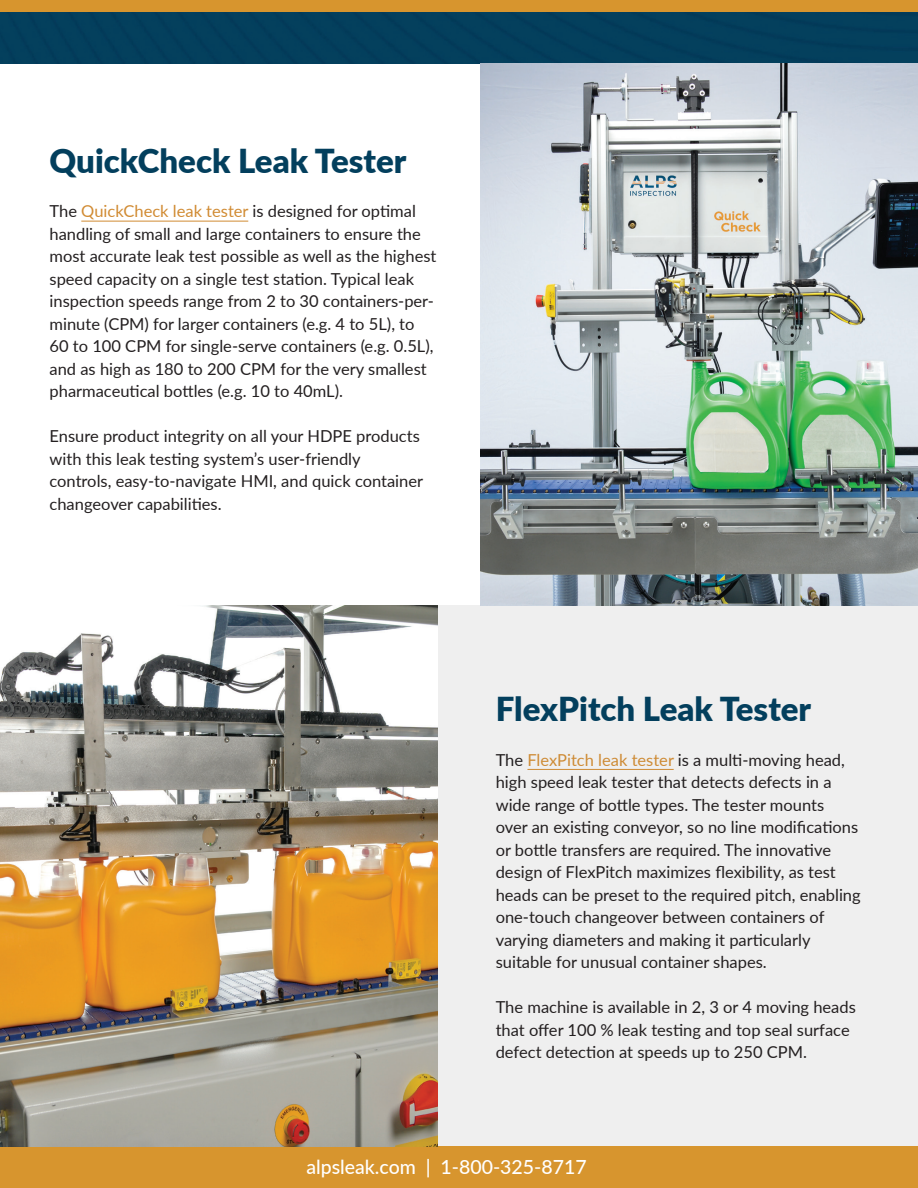
<style>
.page{position:relative;width:918px;height:1188px;background:#fff}
.page>*{position:absolute;margin:0;border:0;box-sizing:border-box;transform-origin:0 0}
.t1{font:900 33px "Lato";color:#033f5d}
.t2{font:500 19.5px "Lato";color:#fff}
.t3{font:16.5px/22.5px "Lato";color:#231f20}
.s1{color:#d18b33}
.s2{color:#ce8b35}
</style>
<div class="page">
<div style="left:0;top:1146px;width:918px;height:42px;background:#d7952e"></div>
<div style="left:0;top:12px;width:918px;height:52px;background:#033f5d"></div>
<div style="left:0;top:0;width:918px;height:12px;background:#d7952e"></div>
<hr style="left:81px;top:221px;width:167px;height:1px;background:#d18b33">
<div style="left:0;top:606px;width:918px;height:540px;background:#efefef"></div>
<hr style="left:527px;top:769px;width:147px;height:1px;background:#ce8b35">
<img style="left:481px;top:64px;width:437px;height:542px">
<img style="left:0;top:606px;width:437px;height:540px">
<h1 class="t1" style="left:50px;top:136px;width:358px">QuickCheck Leak Tester</h1>
<p class="t3" style="left:50px;top:199px;width:388px">The <span class="s1">QuickCheck leak tester</span> is designed for optimal handling of small and large containers to ensure the most accurate leak test possible as well as the highest speed capacity on a single test station. Typical leak inspection speeds range from 2 to 30 containers-per&shy;minute (CPM) for larger containers (e.g. 4 to 5L), to 60 to 100 CPM for single-serve containers (e.g. 0.5L), and as high as 180 to 200 CPM for the very smallest pharmaceutical bottles (e.g. 10 to 40mL).</p>
<p class="t3" style="left:50px;top:424px;width:375px">Ensure product integrity on all your HDPE products with this leak testing system’s user-friendly controls, easy-to-navigate HMI, and quick container changeover capabilities.</p>
<h1 class="t1" style="left:496px;top:685px;width:317px">FlexPitch Leak Tester</h1>
<p class="t3" style="left:496px;top:748px;width:367px">The <span class="s2">FlexPitch leak tester</span> is a multi-moving head, high speed leak tester that detects defects in a wide range of bottle types. The tester mounts<br>over an existing conveyor, so no line modifications or bottle transfers are required. The innovative design of FlexPitch maximizes flexibility, as test heads can be preset to the required pitch, enabling one-touch changeover between containers of varying diameters and making it particularly suitable for unusual container shapes.</p>
<p class="t3" style="left:496px;top:995px;width:362px">The machine is available in 2, 3 or 4 moving heads that offer 100 % leak testing and top seal surface defect detection at speeds up to 250 CPM.</p>
<p class="t2" style="left:306px;top:1153px;width:282px">alpsleak.com | 1-800-325-8717</p>
</div>
